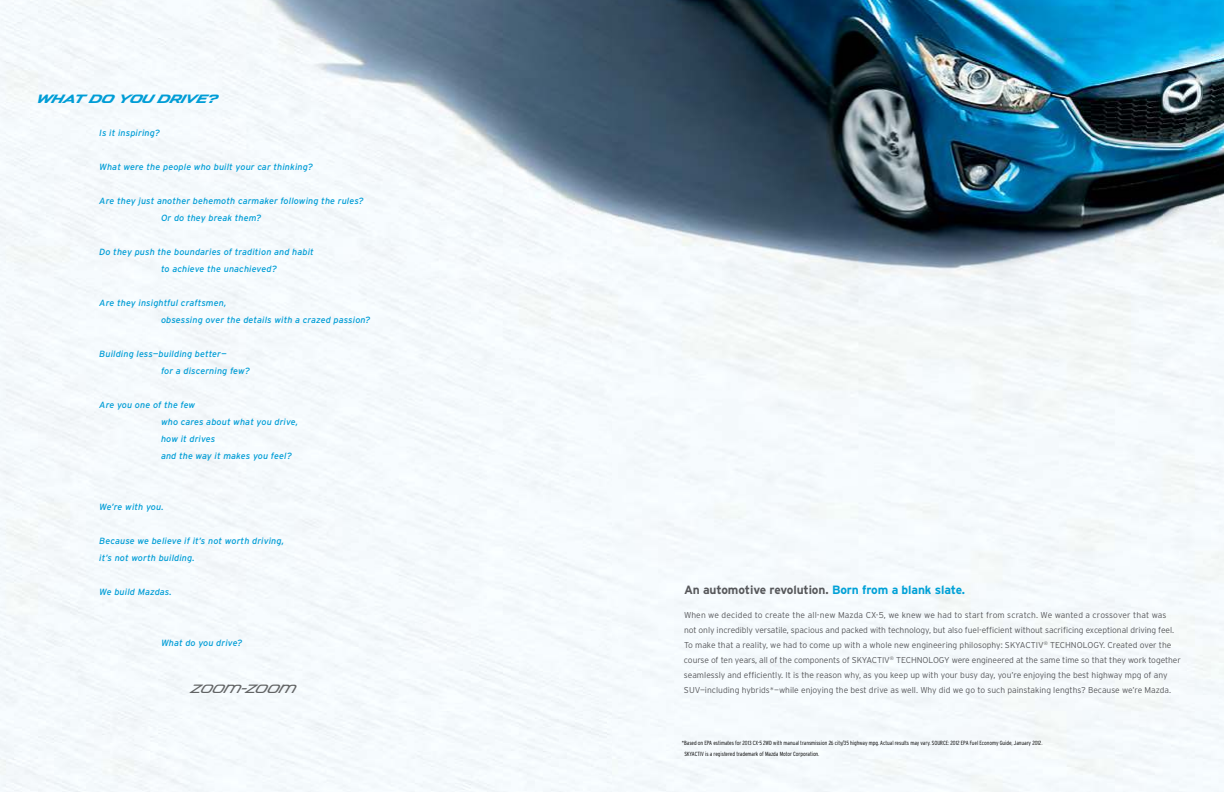
<style>
.page{position:relative;width:1224px;height:792px;background:#fff}
.page>*{position:absolute;margin:0;border:0;box-sizing:border-box;transform-origin:0 0}
.t1{font:700 12px "Interstate";letter-spacing:-.01em;color:#57585b}
.t2{font:700 12px "Mazda";color:#009dd6}
.t3{font:12px "Mazda";color:#000}
.t4{font:italic 9px/17px "Interstate";letter-spacing:.015em;color:#009dd6}
.t5{font:300 8.5px/15px "Interstate";letter-spacing:-.01em;color:#57585b}
.t6{font:300 condensed 6px/11.5px "Interstate";letter-spacing:-.005em;color:#000}
.s1{color:#00a1d7}
</style>
<div class="page">
<img style="left:0;top:0;width:1224px;height:792px">
<h1 class="t2" style="left:37px;top:91px;width:183px">WHAT DO YOU DRIVE?</h1>
<p class="t4" style="left:99px;top:125px;width:62px">Is it inspiring?</p>
<p class="t4" style="left:99px;top:159px;width:215px">What were the people who built your car thinking?</p>
<p class="t4" style="left:161px;top:193px;width:204px;text-indent:-62px">Are they just another behemoth carmaker following the rules?<br>Or do they break them?</p>
<p class="t4" style="left:161px;top:244px;width:154px;text-indent:-62px">Do they push the boundaries of tradition and habit to achieve the unachieved?</p>
<p class="t4" style="left:161px;top:295px;width:211px;text-indent:-62px">Are they insightful craftsmen,<br>obsessing over the details with a crazed passion?</p>
<p class="t4" style="left:161px;top:346px;width:90px;text-indent:-62px">Building less—building better—<br>for a discerning few?</p>
<p class="t4" style="left:161px;top:397px;width:139px;text-indent:-62px">Are you one of the few<br>who cares about what you drive, how it drives<br>and the way it makes you feel?</p>
<p class="t4" style="left:99px;top:499px;width:66px">We’re with you.</p>
<p class="t4" style="left:99px;top:533px;width:186px">Because we believe if it’s not worth driving, it’s not worth building.</p>
<p class="t4" style="left:99px;top:584px;width:74px">We build Mazdas.</p>
<p class="t4" style="left:161px;top:635px;width:83px">What do you drive?</p>
<h1 class="t3" style="left:192px;top:682px;width:106px">ZOO}-ZOO}</h1>
<h1 class="t1" style="left:684px;top:582px;width:283px">An automotive revolution. <span class="s1">Born from a blank slate.</span></h1>
<p class="t5" style="left:684px;top:608px;width:498px">When we decided to create the all-new Mazda CX-5, we knew we had to start from scratch. We wanted a crossover that was not only incredibly versatile, spacious and packed with technology, but also fuel-efficient without sacrificing exceptional driving feel.<br>To make that a reality, we had to come up with a whole new engineering philosophy: SKYACTIV<sup>®</sup> TECHNOLOGY. Created over the course of ten years, all of the components of SKYACTIV<sup>®</sup> TECHNOLOGY were engineered at the same time so that they work together seamlessly and efficiently. It is the reason why, as you keep up with your busy day, you’re enjoying the best highway mpg of any SUV—including hybrids*—while enjoying the best drive as well. Why did we go to such painstaking lengths? Because we’re Mazda.</p>
<p class="t6" style="left:684px;top:737px;width:360px;text-indent:-3px">*Based on EPA estimates for 2013 CX-5 2WD with manual transmission 26 city/35 highway mpg. Actual results may vary. SOURCE: 2012 EPA Fuel Economy Guide, January 2012.<br>SKYACTIV is a registered trademark of Mazda Motor Corporation.</p>
</div>
